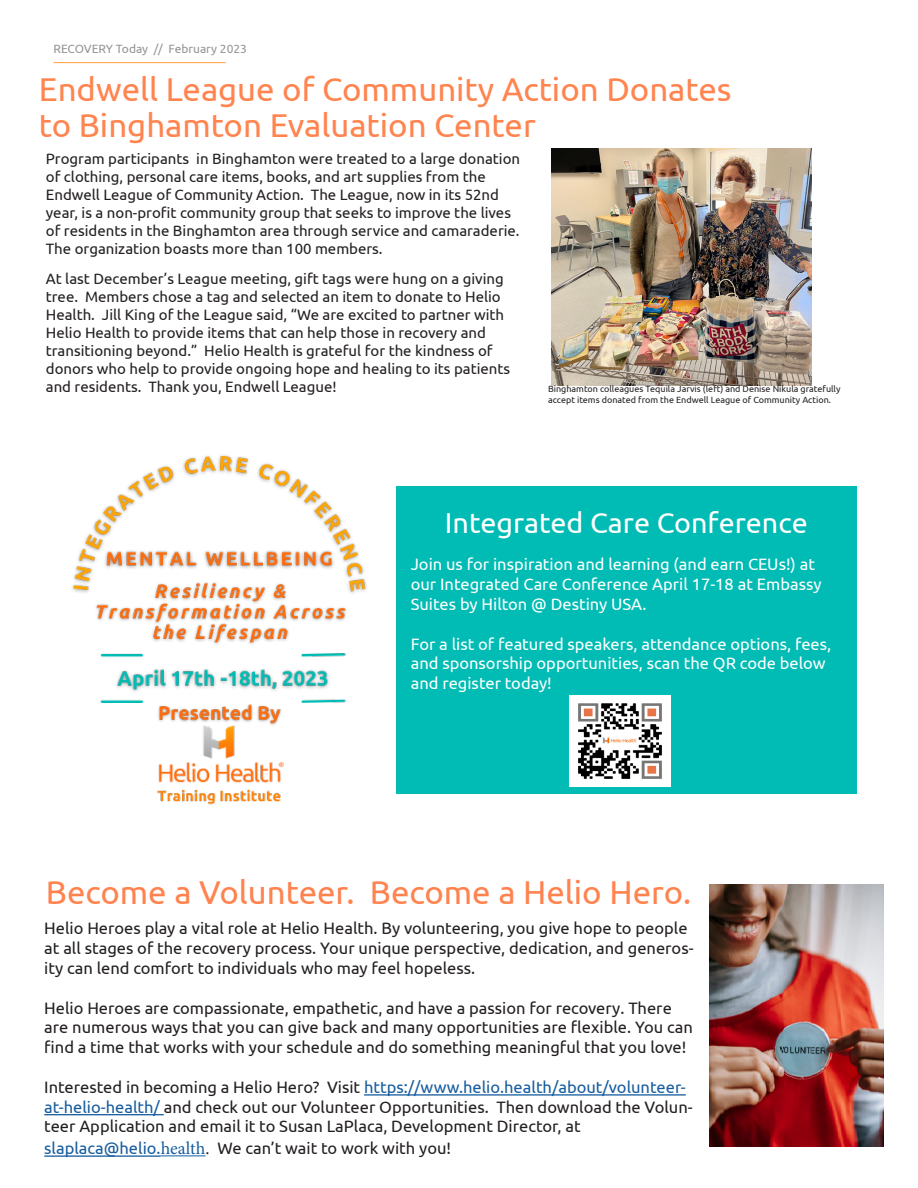
<style>
.page{position:relative;width:918px;height:1188px;background:#fff}
.page>*{position:absolute;margin:0;border:0;box-sizing:border-box;transform-origin:0 0}
.t1{font:33px/36px "Ubuntu";color:#ff844f}
.t2{font:33px "Ubuntu";color:#ff834f}
.t3{font:28.8px "Ubuntu";color:#fff}
.t4{font:16.5px/19.8px "Ubuntu";color:#231f20}
.t5{font:16.5px/19.8px "Ubuntu";color:#fff}
.t6{font:15px/18px "Ubuntu";color:#231f20}
.t7{font:12px "Ubuntu";color:#939598}
.t8{font:9px/10.8px "Ubuntu";color:#231f20}
.s1{color:#175d9e}
.s2{font-family:"Minion Pro";font-size:18px;color:#175d9e}
.s3{font-family:"Minion Pro";font-size:18px}
</style>
<div class="page">
<hr style="left:53px;top:62px;width:173px;height:1px;background:#ff9e38">
<img style="left:552px;top:148px;width:259px;height:237px">
<img style="left:72px;top:455px;width:295px;height:350px">
<div style="left:396px;top:486px;width:460px;height:307px;background:#00bcb4"></div>
<img style="left:709px;top:884px;width:175px;height:263px">
<hr style="left:364px;top:1094px;width:322px;height:2px;background:#175d9e">
<hr style="left:44px;top:1114px;width:120px;height:1px;background:#175d9e">
<hr style="left:44px;top:1155px;width:117px;height:2px;background:#175d9e">
<hr style="left:161px;top:1155px;width:45px;height:1px;background:#175d9e">
<img style="left:569px;top:696px;width:101px;height:91px">
<p class="t7" style="left:53px;top:42px;width:195px">RECOVERY Today // February 2023</p>
<p class="t1" style="left:39px;top:71px;width:694px">Endwell League of Community Action Donates to Binghamton Evaluation Center</p>
<p class="t6" style="left:46px;top:149px;width:476px">Program participants in Binghamton were treated to a large donation of clothing, personal care items, books, and art supplies from the Endwell League of Community Action. The League, now in its 52nd year, is a non-profit community group that seeks to improve the lives of residents in the Binghamton area through service and camaraderie.<br>The organization boasts more than 100 members.</p>
<p class="t6" style="left:46px;top:269px;width:466px">At last December’s League meeting, gift tags were hung on a giving tree. Members chose a tag and selected an item to donate to Helio Health. Jill King of the League said, “We are excited to partner with Helio Health to provide items that can help those in recovery and transitioning beyond.” Helio Health is grateful for the kindness of donors who help to provide ongoing hope and healing to its patients and residents. Thank you, Endwell League!</p>
<p class="t8" style="left:548px;top:383px;width:294px">Binghamton colleagues Tequila Jarvis (left) and Denise Nikula gratefully accept items donated from the Endwell League of Community Action.</p>
<p class="t3" style="left:445px;top:505px;width:365px">Integrated Care Conference</p>
<p class="t5" style="left:411px;top:554px;width:412px">Join us for inspiration and learning (and earn CEUs!) at our Integrated Care Conference April 17-18 at Embassy<br>Suites by Hilton @ Destiny USA.</p>
<p class="t5" style="left:411px;top:633px;width:422px">For a list of featured speakers, attendance options, fees, and sponsorship opportunities, scan the QR code below and register today!</p>
<p class="t2" style="left:46px;top:872px;width:647px">Become a Volunteer. Become a Helio Hero.</p>
<p class="t4" style="left:44px;top:918px;width:651px">Helio Heroes play a vital role at Helio Health. By volunteering, you give hope to people at all stages of the recovery process. Your unique perspective, dedication, and generos&shy;ity can lend comfort to individuals who may feel hopeless.</p>
<p class="t4" style="left:44px;top:997px;width:650px">Helio Heroes are compassionate, empathetic, and have a passion for recovery. There are numerous ways that you can give back and many opportunities are flexible. You can find a time that works with your schedule and do something meaningful that you love!</p>
<p class="t4" style="left:44px;top:1077px;width:650px">Interested in becoming a Helio Hero? Visit <span class="s1">https://www.helio.health/about/volunteer&shy;at-helio-health/</span> and check out our Volunteer Opportunities. Then download the Volun&shy;teer Application and email it to Susan LaPlaca, Development Director, at</p>
<p class="t4" style="left:44px;top:1138px;width:408px"><span class="s1">slaplaca@helio.</span><span class="s2">health</span><span class="s3">.</span> We can’t wait to work with you!</p>
</div>
